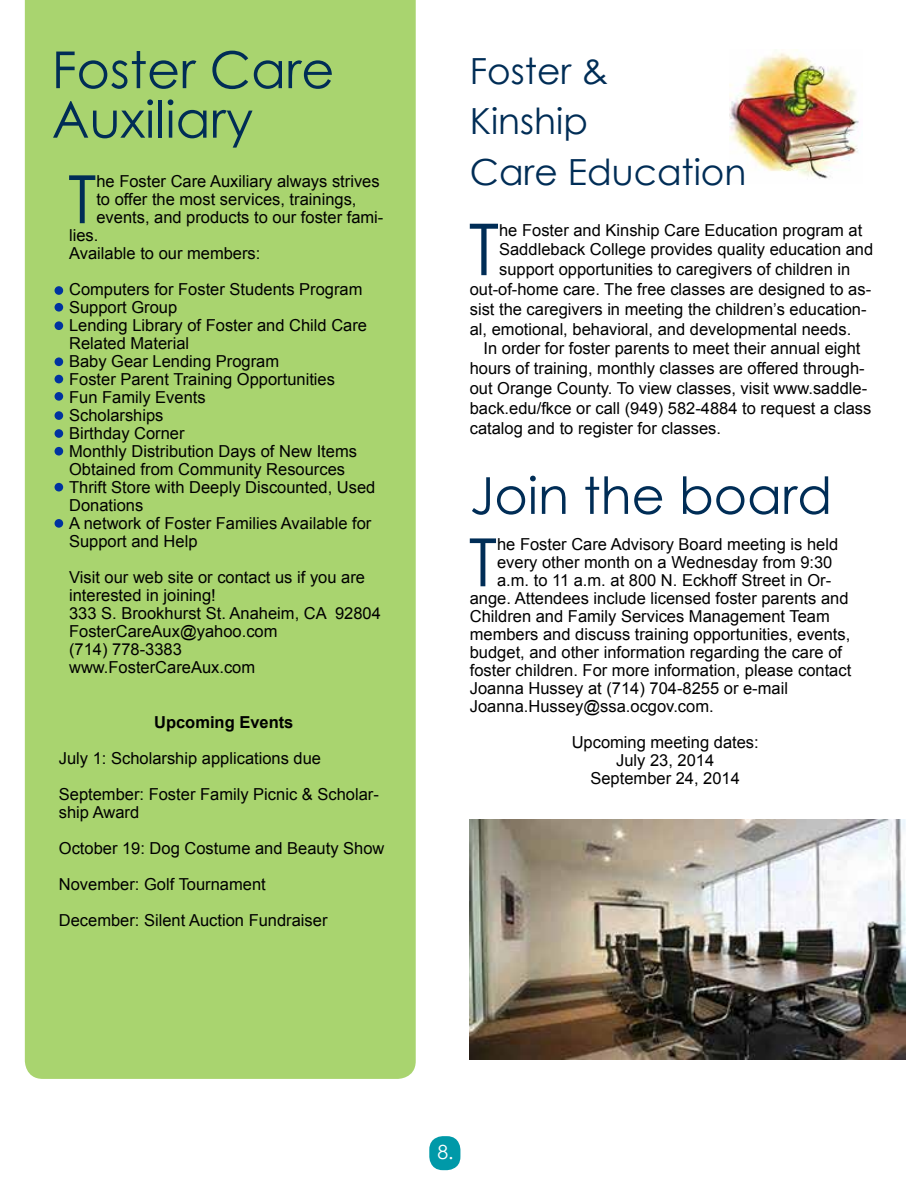
<style>
.page{position:relative;width:918px;height:1188px;background:#fff}
.page>*{position:absolute;margin:0;border:0;box-sizing:border-box;transform-origin:0 0}
.t1{font:71.7px "Century Gothic";color:#002d56}
.t2{font:66.6px "Century Gothic";color:#002d56}
.t3{font:51px/49.5px "Century Gothic";color:#002d56}
.t4{font:36px/50.2px "Century Gothic";color:#002d56}
.t5{font:19.5px "Century Gothic";color:#fff}
.t6{font:16.5px/18px "Arial";color:#000}
.t7{font:700 16.5px "Arial";color:#000}
</style>
<div class="page">
<img style="left:729px;top:50px;width:130px;height:129px">
<div style="left:25px;top:0;width:391px;height:1079px;background:#a9d46f"></div>
<img style="left:470px;top:820px;width:436px;height:239px">
<div style="left:55px;top:286px;width:8px;height:9px;background:#0033a0;border-radius:50%"></div>
<div style="left:55px;top:303px;width:8px;height:9px;background:#0033a0;border-radius:50%"></div>
<div style="left:55px;top:321px;width:8px;height:9px;background:#0033a0;border-radius:50%"></div>
<div style="left:55px;top:357px;width:8px;height:9px;background:#0033a0;border-radius:50%"></div>
<div style="left:55px;top:375px;width:8px;height:8px;background:#0033a0;border-radius:50%"></div>
<div style="left:55px;top:392px;width:8px;height:9px;background:#0033a0;border-radius:50%"></div>
<div style="left:55px;top:411px;width:8px;height:9px;background:#0033a0;border-radius:50%"></div>
<div style="left:55px;top:429px;width:8px;height:9px;background:#0033a0;border-radius:50%"></div>
<div style="left:55px;top:447px;width:8px;height:9px;background:#0033a0;border-radius:50%"></div>
<div style="left:55px;top:483px;width:8px;height:9px;background:#0033a0;border-radius:50%"></div>
<div style="left:55px;top:519px;width:8px;height:9px;background:#0033a0;border-radius:50%"></div>
<div style="left:429px;top:1136px;width:31px;height:34px;background:#0099a8;border-radius:14px"></div>
<h3 class="t3" style="left:52px;top:44px;width:284px">Foster Care<br>Auxiliary</h3>
<h2 class="t2" style="left:68px;top:153px;width:30px">T</h2>
<p class="t6" style="left:96px;top:173px;width:285px">he Foster Care Auxiliary always strives</p>
<p class="t6" style="left:96px;top:191px;width:262px">to offer the most services, trainings,</p>
<p class="t6" style="left:96px;top:209px;width:289px">events, and products to our foster fami-</p>
<p class="t6" style="left:69px;top:227px;width:31px">lies.</p>
<p class="t6" style="left:69px;top:245px;width:193px">Available to our members:</p>
<p class="t6" style="left:69px;top:281px;width:308px">Computers for Foster Students Program<br>Support Group<br>Lending Library of Foster and Child Care<br>Related Material<br>Baby Gear Lending Program<br>Foster Parent Training Opportunities<br>Fun Family Events<br>Scholarships<br>Birthday Corner<br>Monthly Distribution Days of New Items<br>Obtained from Community Resources<br>Thrift Store with Deeply Discounted, Used<br>Donations<br>A network of Foster Families Available for<br>Support and Help</p>
<p class="t6" style="left:69px;top:569px;width:313px">Visit our web site or contact us if you are interested in joining!<br>333 S. Brookhurst St. Anaheim, CA 92804<br>FosterCareAux@yahoo.com<br>(714) 778-3383<br>www.FosterCareAux.com</p>
<p class="t7" style="left:154px;top:711px;width:141px">Upcoming Events</p>
<p class="t6" style="left:59px;top:740px;width:322px;line-height:36px">July 1: Scholarship applications due<br>September: Foster Family Picnic &amp; Scholar-</p>
<p class="t6" style="left:59px;top:794px;width:327px;line-height:36px">ship Award<br>October 19: Dog Costume and Beauty Show<br>November: Golf Tournament<br>December: Silent Auction Fundraiser</p>
<h3 class="t4" style="left:470px;top:46px;width:278px">Foster &amp;<br>Kinship<br>Care Education</h3>
<h1 class="t1" style="left:469px;top:199px;width:32px">T</h1>
<p class="t6" style="left:499px;top:221px;width:365px">he Foster and Kinship Care Education program at</p>
<p class="t6" style="left:499px;top:241px;width:376px">Saddleback College provides quality education and</p>
<p class="t6" style="left:499px;top:261px;width:353px">support opportunities to caregivers of children in</p>
<p class="t6" style="left:470px;top:280px;width:403px">out-of-home care. The free classes are designed to as-</p>
<p class="t6" style="left:470px;top:300px;width:398px">sist the caregivers in meeting the children’s education-</p>
<p class="t6" style="left:470px;top:320px;width:383px">al, emotional, behavioral, and developmental needs.</p>
<p class="t6" style="left:484px;top:340px;width:378px">In order for foster parents to meet their annual eight</p>
<p class="t6" style="left:470px;top:360px;width:396px">hours of training, monthly classes are offered through-</p>
<p class="t6" style="left:470px;top:379px;width:399px">out Orange County. To view classes, visit www.saddle-</p>
<p class="t6" style="left:470px;top:399px;width:403px">back.edu/fkce or call (949) 582-4884 to request a class</p>
<p class="t6" style="left:470px;top:419px;width:253px">catalog and to register for classes.</p>
<h3 class="t3" style="left:470px;top:470px;width:364px">Join the board</h3>
<h2 class="t2" style="left:469px;top:516px;width:30px">T</h2>
<p class="t6" style="left:497px;top:536px;width:343px">he Foster Care Advisory Board meeting is held</p>
<p class="t6" style="left:497px;top:554px;width:337px">every other month on a Wednesday from 9:30</p>
<p class="t6" style="left:497px;top:572px;width:336px">a.m. to 11 a.m. at 800 N. Eckhoff Street in Or-</p>
<p class="t6" style="left:470px;top:590px;width:380px">ange. Attendees include licensed foster parents and</p>
<p class="t6" style="left:470px;top:608px;width:362px">Children and Family Services Management Team</p>
<p class="t6" style="left:470px;top:626px;width:382px">members and discuss training opportunities, events,</p>
<p class="t6" style="left:470px;top:644px;width:374px">budget, and other information regarding the care of</p>
<p class="t6" style="left:470px;top:662px;width:383px">foster children. For more information, please contact</p>
<p class="t6" style="left:470px;top:680px;width:320px">Joanna Hussey at (714) 704-8255 or e-mail</p>
<p class="t6" style="left:470px;top:698px;width:245px">Joanna.Hussey@ssa.ocgov.com.</p>
<p class="t6" style="left:572px;top:734px;width:189px;text-align:center">Upcoming meeting dates:<br>July 23, 2014<br>September 24, 2014</p>
<p class="t5" style="left:437px;top:1138px;width:18px">8.</p>
</div>
